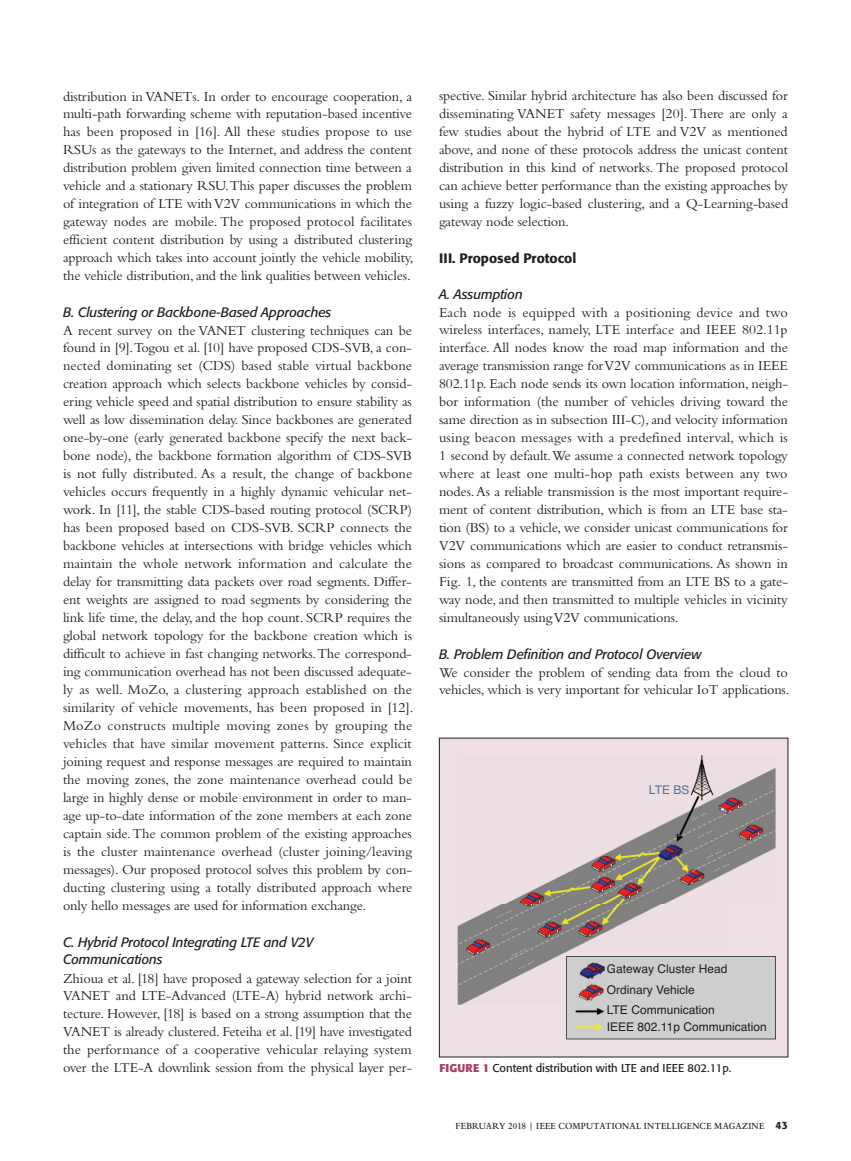
<style>
.page{position:relative;width:851px;height:1161px;background:#fff}
.page>*{position:absolute;margin:0;border:0;box-sizing:border-box;transform-origin:0 0}
.t1{font:14.25px/18px "Bembo Std";letter-spacing:-.01em;color:#231f20;text-align:justify}
.t2{font:italic 13.5px/18px "Formata";letter-spacing:-.01em;color:#231f20}
.t3{font:500 13.5px "Formata";color:#231f20}
.t4{font:12px/21.3px "Helvetica";color:#231f20}
.t5{font:12px "Helvetica";color:#4b749f}
.t6{font:11.25px "Formata";color:#231f20}
.t7{font:600 9.75px "Bembo Std";letter-spacing:.025em;color:#231f20;scale:.9 1}
.t8{font:600 9.75px "Bembo Std";color:#231f20;scale:.9 1}
.s1{font-weight:700;color:#ab3c68}
.s2{font-family:"Formata";font-weight:500;font-size:10.5px}
</style>
<div class="page">
<div style="left:439px;top:738px;width:349px;height:319px;background:#efe1e3"></div>
<img style="left:457px;top:756px;width:318px;height:248px">
<div style="left:566px;top:956px;width:209px;height:83px;background:#cdcece"></div>
<img style="left:574px;top:962px;width:30px;height:69px">
<p class="t1" style="left:63px;top:87px;width:352px">distribution in VANETs. In order to encourage cooperation, a multi-path forwarding scheme with reputation-based incentive has been proposed in [16]. All these studies propose to use RSUs as the gateways to the Internet, and address the content distribution problem given limited connection time between a vehicle and a stationary RSU. This paper discusses the problem of integration of LTE with V2V communications in which the gateway nodes are mobile. The proposed protocol facilitates efficient content distribution by using a distributed clustering approach which takes into account jointly the vehicle mobility, the vehicle distribution, and the link qualities between vehicles.</p>
<p class="t2" style="left:63px;top:303px;width:270px">B. Clustering or Backbone-Based Approaches</p>
<p class="t1" style="left:63px;top:321px;width:352px">A recent survey on the VANET clustering techniques can be found in [9]. Togou et al. [10] have proposed CDS-SVB, a con&shy;nected dominating set (CDS) based stable virtual backbone creation approach which selects backbone vehicles by consid&shy;ering vehicle speed and spatial distribution to ensure stability as well as low dissemination delay. Since backbones are generated one-by-one (early generated backbone specify the next back&shy;bone node), the backbone formation algorithm of CDS-SVB is not fully distributed. As a result, the change of backbone vehicles occurs frequently in a highly dynamic vehicular net&shy;work. In [11], the stable CDS-based routing protocol (SCRP) has been proposed based on CDS-SVB. SCRP connects the backbone vehicles at intersections with bridge vehicles which maintain the whole network information and calculate the delay for transmitting data packets over road segments. Differ&shy;ent weights are assigned to road segments by considering the link life time, the delay, and the hop count. SCRP requires the global network topology for the backbone creation which is difficult to achieve in fast changing networks. The correspond&shy;ing communication overhead has not been discussed adequate&shy;ly as well. MoZo, a clustering approach established on the similarity of vehicle movements, has been proposed in [12].<br>MoZo constructs multiple moving zones by grouping the vehicles that have similar movement patterns. Since explicit joining request and response messages are required to maintain the moving zones, the zone maintenance overhead could be large in highly dense or mobile environment in order to man&shy;age up-to-date information of the zone members at each zone captain side. The common problem of the existing approaches is the cluster maintenance overhead (cluster joining/leaving messages). Our proposed protocol solves this problem by con&shy;ducting clustering using a totally distributed approach where only hello messages are used for information exchange.</p>
<p class="t2" style="left:63px;top:933px;width:252px">C. Hybrid Protocol Integrating LTE and V2V<br>Communications</p>
<p class="t1" style="left:63px;top:969px;width:350px">Zhioua et al. [18] have proposed a gateway selection for a joint VANET and LTE-Advanced (LTE-A) hybrid network archi&shy;tecture. However, [18] is based on a strong assumption that the VANET is already clustered. Feteiha et al. [19] have investigated the performance of a cooperative vehicular relaying system over the LTE-A downlink session from the physical layer per-</p>
<p class="t1" style="left:439px;top:87px;width:350px">spective. Similar hybrid architecture has also been discussed for disseminating VANET safety messages [20]. There are only a few studies about the hybrid of LTE and V2V as mentioned above, and none of these protocols address the unicast content distribution in this kind of networks. The proposed protocol can achieve better performance than the existing approaches by using a fuzzy logic-based clustering, and a Q-Learning-based gateway node selection.</p>
<p class="t3" style="left:439px;top:249px;width:139px">III. Proposed Protocol</p>
<p class="t2" style="left:439px;top:285px;width:85px">A. Assumption</p>
<p class="t1" style="left:439px;top:303px;width:350px">Each node is equipped with a positioning device and two wireless interfaces, namely, LTE interface and IEEE 802.11p interface. All nodes know the road map information and the average transmission range for V2V communications as in IEEE 802.11p. Each node sends its own location information, neigh&shy;bor information (the number of vehicles driving toward the same direction as in subsection III-C), and velocity information using beacon messages with a predefined interval, which is 1 second by default. We assume a connected network topology where at least one multi-hop path exists between any two nodes. As a reliable transmission is the most important require&shy;ment of content distribution, which is from an LTE base sta&shy;tion (BS) to a vehicle, we consider unicast communications for V2V communications which are easier to conduct retransmis&shy;sions as compared to broadcast communications. As shown in Fig. 1, the contents are transmitted from an LTE BS to a gate&shy;way node, and then transmitted to multiple vehicles in vicinity simultaneously using V2V communications.</p>
<p class="t2" style="left:439px;top:645px;width:264px">B. Problem Definition and Protocol Overview</p>
<p class="t1" style="left:439px;top:663px;width:352px">We consider the problem of sending data from the cloud to vehicles, which is very important for vehicular IoT applications.</p>
<p class="t5" style="left:649px;top:780px;width:42px">LTE BS</p>
<p class="t4" style="left:607px;top:958px;width:122px">Gateway Cluster Head<br>Ordinary Vehicle</p>
<p class="t4" style="left:607px;top:1001px;width:161px;line-height:17px">LTE Communication<br>IEEE 802.11p Communication</p>
<p class="t6" style="left:439px;top:1062px;width:293px"><span class="s1">FIGURE 1</span> Content distribution with LTE and IEEE 802.11p.</p>
<p class="t8" style="left:455px;top:1121px;width:96px">FEBRUARY 2018 | IEEE</p>
<p class="t7" style="left:558px;top:1121px;width:256px">COMPUTATIONAL INTELLIGENCE MAGAZINE <span class="s2">43</span></p>
</div>
